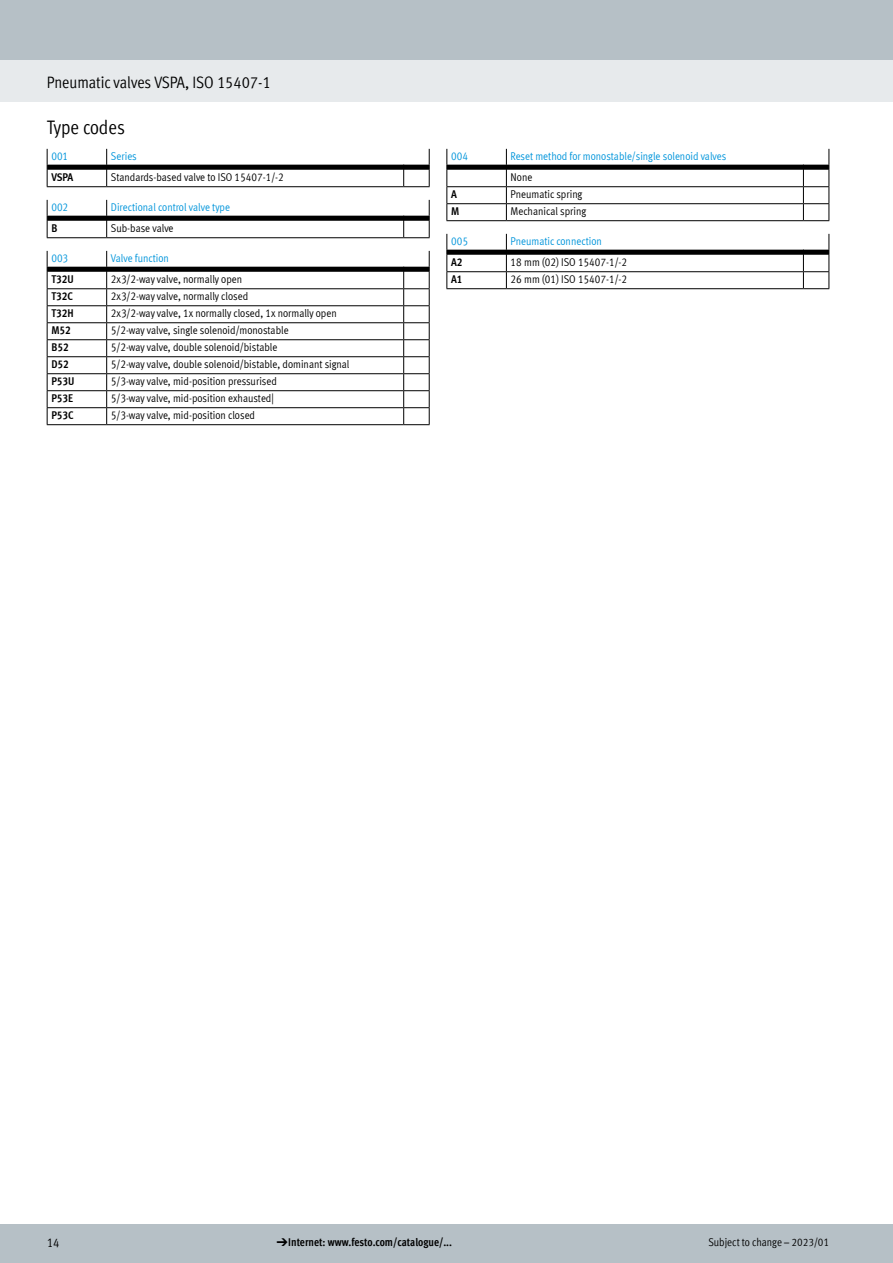
<style>
.page{position:relative;width:893px;height:1263px;background:#fff}
.page>*{position:absolute;margin:0;border:0;box-sizing:border-box;transform-origin:0 0}
.FES_title_section{font:condensed 19.5px "Festo";color:#000}
.FES_title_family{font:condensed 16.5px "Festo";letter-spacing:-.005em;color:#000}
.t1{font:condensed 12.75px "Festo";color:#000}
.t2{font:11.25px "Meta Cond LF";color:#000}
.t3{font:11.25px/20.4px "Meta Cond LF";color:#0095db}
.t4{font:700 11.25px "Meta Cond LF";color:#000}
.t5{font:700 condensed 11.25px "Festo";color:#000}
.t6{font:condensed 11.25px "Festo";letter-spacing:-.005em;color:#000}
.s1{color:#000}
.s2{font-family:"Meto Pict 182";font-weight:400;font-stretch:normal}
</style>
<div class="page">
<div style="left:0;top:1225px;width:893px;height:38px;background:#b6c0c6"></div>
<div style="left:0;top:60px;width:893px;height:42px;background:#e7eaec"></div>
<div style="left:0;top:0;width:893px;height:60px;background:#b6c0c6"></div>
<svg style="left:47px;top:149px;width:383px;height:38px"></svg>
<svg style="left:47px;top:200px;width:383px;height:38px"></svg>
<svg style="left:47px;top:251px;width:383px;height:174px"></svg>
<svg style="left:446px;top:149px;width:383px;height:72px"></svg>
<svg style="left:446px;top:234px;width:383px;height:55px"></svg>
<p class="FES_title_family" style="left:47px;top:71px;width:226px">Pneumatic valves VSPA, ISO 15407-1</p>
<p class="FES_title_section" style="left:47px;top:113px;width:80px">Type codes</p>
<p class="t3" style="left:51px;top:146px;width:18px">001</p>
<p class="t3" style="left:111px;top:146px;width:27px">Series</p>
<p class="t4" style="left:51px;top:170px;width:23px">VSPA</p>
<p class="t2" style="left:111px;top:170px;width:174px">Standards-based valve to ISO 15407-1/-2</p>
<p class="t3" style="left:51px;top:197px;width:18px">002</p>
<p class="t3" style="left:111px;top:197px;width:121px">Directional control valve type</p>
<p class="t4" style="left:51px;top:221px;width:7px">B</p>
<p class="t2" style="left:111px;top:221px;width:64px">Sub-base valve</p>
<p class="t3" style="left:51px;top:248px;width:18px">003</p>
<p class="t3" style="left:111px;top:248px;width:60px">Valve function</p>
<p class="t4" style="left:51px;top:272px;width:24px">T32U</p>
<p class="t2" style="left:111px;top:272px;width:133px">2x3/2-way valve, normally open</p>
<p class="t4" style="left:51px;top:289px;width:23px">T32C</p>
<p class="t2" style="left:111px;top:289px;width:139px">2x3/2-way valve, normally closed</p>
<p class="t4" style="left:51px;top:306px;width:24px">T32H</p>
<p class="t2" style="left:111px;top:306px;width:227px">2x3/2-way valve, 1x normally closed, 1x normally open</p>
<p class="t4" style="left:51px;top:323px;width:21px">M52</p>
<p class="t2" style="left:111px;top:323px;width:179px">5/2-way valve, single solenoid/monostable</p>
<p class="t4" style="left:51px;top:340px;width:19px">B52</p>
<p class="t2" style="left:111px;top:340px;width:168px">5/2-way valve, double solenoid/bistable</p>
<p class="t4" style="left:51px;top:357px;width:19px">D52</p>
<p class="t2" style="left:111px;top:357px;width:240px">5/2-way valve, double solenoid/bistable, dominant signal</p>
<p class="t4" style="left:51px;top:374px;width:25px">P53U</p>
<p class="t2" style="left:111px;top:374px;width:168px">5/3-way valve, mid-position pressurised</p>
<p class="t4" style="left:51px;top:391px;width:23px">P53E</p>
<p class="t2" style="left:111px;top:391px;width:164px">5/3-way valve, mid-position exhausted|</p>
<p class="t4" style="left:51px;top:408px;width:24px">P53C</p>
<p class="t2" style="left:111px;top:408px;width:146px">5/3-way valve, mid-position closed</p>
<p class="t3" style="left:451px;top:146px;width:18px">004</p>
<p class="t3" style="left:511px;top:146px;width:217px">Reset method for monostable/single solenoid valves<br><span class="s1">None</span></p>
<p class="t4" style="left:451px;top:187px;width:7px">A</p>
<p class="t2" style="left:511px;top:187px;width:73px">Pneumatic spring</p>
<p class="t4" style="left:451px;top:204px;width:10px">M</p>
<p class="t2" style="left:511px;top:204px;width:77px">Mechanical spring</p>
<p class="t3" style="left:451px;top:231px;width:18px">005</p>
<p class="t3" style="left:511px;top:231px;width:93px">Pneumatic connection</p>
<p class="t4" style="left:451px;top:255px;width:13px">A2</p>
<p class="t2" style="left:511px;top:255px;width:118px">18 mm (02) ISO 15407-1/-2</p>
<p class="t4" style="left:451px;top:272px;width:13px">A1</p>
<p class="t2" style="left:511px;top:272px;width:118px">26 mm (01) ISO 15407-1/-2</p>
<p class="t1" style="left:47px;top:1233px;width:14px">14</p>
<p class="t5" style="left:276px;top:1234px;width:177px"><span class="s2">d</span> Internet: www.festo.com/catalogue/...</p>
<p class="t6" style="left:708px;top:1234px;width:122px">Subject to change – 2023/01</p>
</div>
